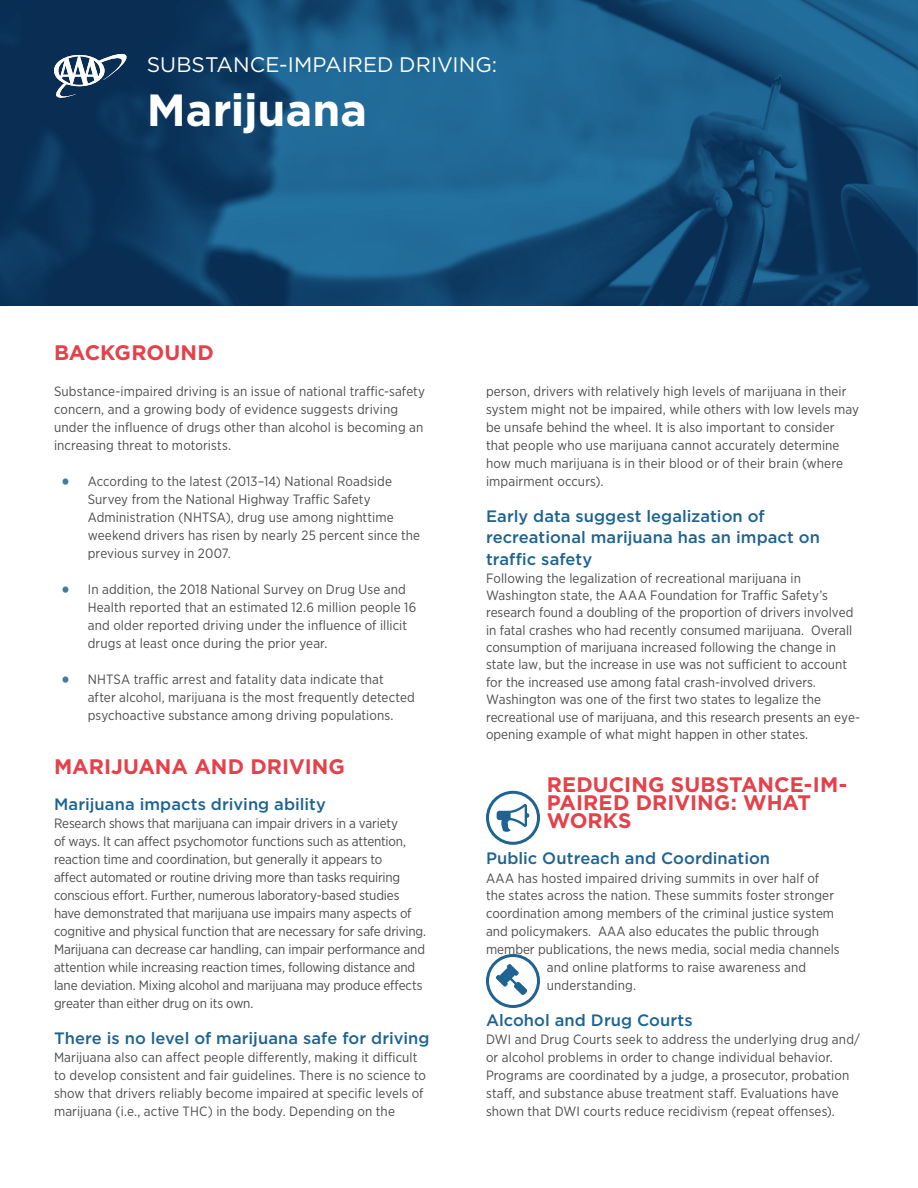
<style>
.page{position:relative;width:918px;height:1188px;background:#fff}
.page>*{position:absolute;margin:0;border:0;box-sizing:border-box;transform-origin:0 0}
.t1{font:700 45px "Gotham";color:#fff}
.t2{font:700 21px/18px "Gotham";letter-spacing:.005em;color:#e4414b}
.t3{font:21px "Gotham";letter-spacing:.005em;color:#fff}
.t4{font:500 16.5px/21.3px "Gotham";letter-spacing:.005em;color:#1e6391}
.t5{font:13.5px/18px "Gotham Narrow";color:#4d4d4f}
.s1{font-weight:700;font-size:21px;color:#407ba1}
</style>
<div class="page">
<img style="left:0;top:0;width:918px;height:306px">
<svg style="left:54px;top:54px;width:73px;height:44px"></svg>
<div style="left:486px;top:791px;width:54px;height:54px;border:3px solid #1e6391;border-radius:50%"></div>
<div style="left:486px;top:954px;width:54px;height:54px;border:3px solid #1e6391;border-radius:50%"></div>
<svg style="left:497px;top:804px;width:32px;height:28px"></svg>
<svg style="left:496px;top:964px;width:31px;height:31px"></svg>
<h2 class="t3" style="left:147px;top:53px;width:352px">SUBSTANCE-IMPAIRED DRIVING:</h2>
<h1 class="t1" style="left:147px;top:84px;width:222px">Marijuana</h1>
<h2 class="t2" style="left:54px;top:343px;width:161px">BACKGROUND</h2>
<p class="t5" style="left:54px;top:382px;width:373px">Substance-impaired driving is an issue of national traffic-safety concern, and a growing body of evidence suggests driving under the influence of drugs other than alcohol is becoming an increasing threat to motorists.</p>
<p class="t5" style="left:88px;top:472px;width:334px;text-indent:-27px"><span class="s1">•</span> According to the latest (2013–14) National Roadside Survey from the National Highway Traffic Safety Administration (NHTSA), drug use among nighttime weekend drivers has risen by nearly 25 percent since the previous survey in 2007.</p>
<p class="t5" style="left:88px;top:580px;width:330px;text-indent:-27px"><span class="s1">•</span> In addition, the 2018 National Survey on Drug Use and Health reported that an estimated 12.6 million people 16 and older reported driving under the influence of illicit drugs at least once during the prior year.</p>
<p class="t5" style="left:88px;top:670px;width:329px;text-indent:-27px"><span class="s1">•</span> NHTSA traffic arrest and fatality data indicate that after alcohol, marijuana is the most frequently detected psychoactive substance among driving populations.</p>
<h2 class="t2" style="left:54px;top:757px;width:293px">MARIJUANA AND DRIVING</h2>
<p class="t4" style="left:54px;top:793px;width:274px">Marijuana impacts driving ability</p>
<p class="t5" style="left:54px;top:814px;width:374px">Research shows that marijuana can impair drivers in a variety<br>of ways. It can affect psychomotor functions such as attention, reaction time and coordination, but generally it appears to<br>affect automated or routine driving more than tasks requiring conscious effort. Further, numerous laboratory-based studies have demonstrated that marijuana use impairs many aspects of cognitive and physical function that are necessary for safe driving.<br>Marijuana can decrease car handling, can impair performance and attention while increasing reaction times, following distance and lane deviation. Mixing alcohol and marijuana may produce effects greater than either drug on its own.</p>
<p class="t4" style="left:54px;top:1027px;width:377px">There is no level of marijuana safe for driving</p>
<p class="t5" style="left:54px;top:1048px;width:374px">Marijuana also can affect people differently, making it difficult to develop consistent and fair guidelines. There is no science to show that drivers reliably become impaired at specific levels of marijuana (i.e., active THC) in the body. Depending on the</p>
<p class="t5" style="left:486px;top:382px;width:375px">person, drivers with relatively high levels of marijuana in their system might not be impaired, while others with low levels may be unsafe behind the wheel. It is also important to consider that people who use marijuana cannot accurately determine how much marijuana is in their blood or of their brain (where impairment occurs).</p>
<p class="t4" style="left:486px;top:505px;width:336px">Early data suggest legalization of recreational marijuana has an impact on traffic safety</p>
<p class="t5" style="left:486px;top:569px;width:376px;line-height:17.4px">Following the legalization of recreational marijuana in Washington state, the AAA Foundation for Traffic Safety’s research found a doubling of the proportion of drivers involved in fatal crashes who had recently consumed marijuana. Overall consumption of marijuana increased following the change in state law, but the increase in use was not sufficient to account for the increased use among fatal crash-involved drivers.<br>Washington was one of the first two states to legalize the recreational use of marijuana, and this research presents an eye&shy;opening example of what might happen in other states.</p>
<h2 class="t2" style="left:547px;top:775px;width:302px">REDUCING SUBSTANCE-IM-<br>PAIRED DRIVING: WHAT<br>WORKS</h2>
<p class="t4" style="left:486px;top:847px;width:286px">Public Outreach and Coordination</p>
<p class="t5" style="left:486px;top:869px;width:335px">AAA has hosted impaired driving summits in over half of</p>
<p class="t5" style="left:486px;top:886px;width:350px">the states across the nation. These summits foster stronger</p>
<p class="t5" style="left:486px;top:904px;width:350px">coordination among members of the criminal justice system</p>
<p class="t5" style="left:486px;top:922px;width:335px">and policymakers. AAA also educates the public through</p>
<p class="t5" style="left:486px;top:940px;width:355px">member publications, the news media, social media channels</p>
<p class="t5" style="left:547px;top:958px;width:261px">and online platforms to raise awareness and</p>
<p class="t5" style="left:547px;top:976px;width:91px">understanding.</p>
<p class="t4" style="left:486px;top:1009px;width:208px">Alcohol and Drug Courts</p>
<p class="t5" style="left:486px;top:1030px;width:376px">DWI and Drug Courts seek to address the underlying drug and/ or alcohol problems in order to change individual behavior.<br>Programs are coordinated by a judge, a prosecutor, probation staff, and substance abuse treatment staff. Evaluations have shown that DWI courts reduce recidivism (repeat offenses).</p>
</div>
